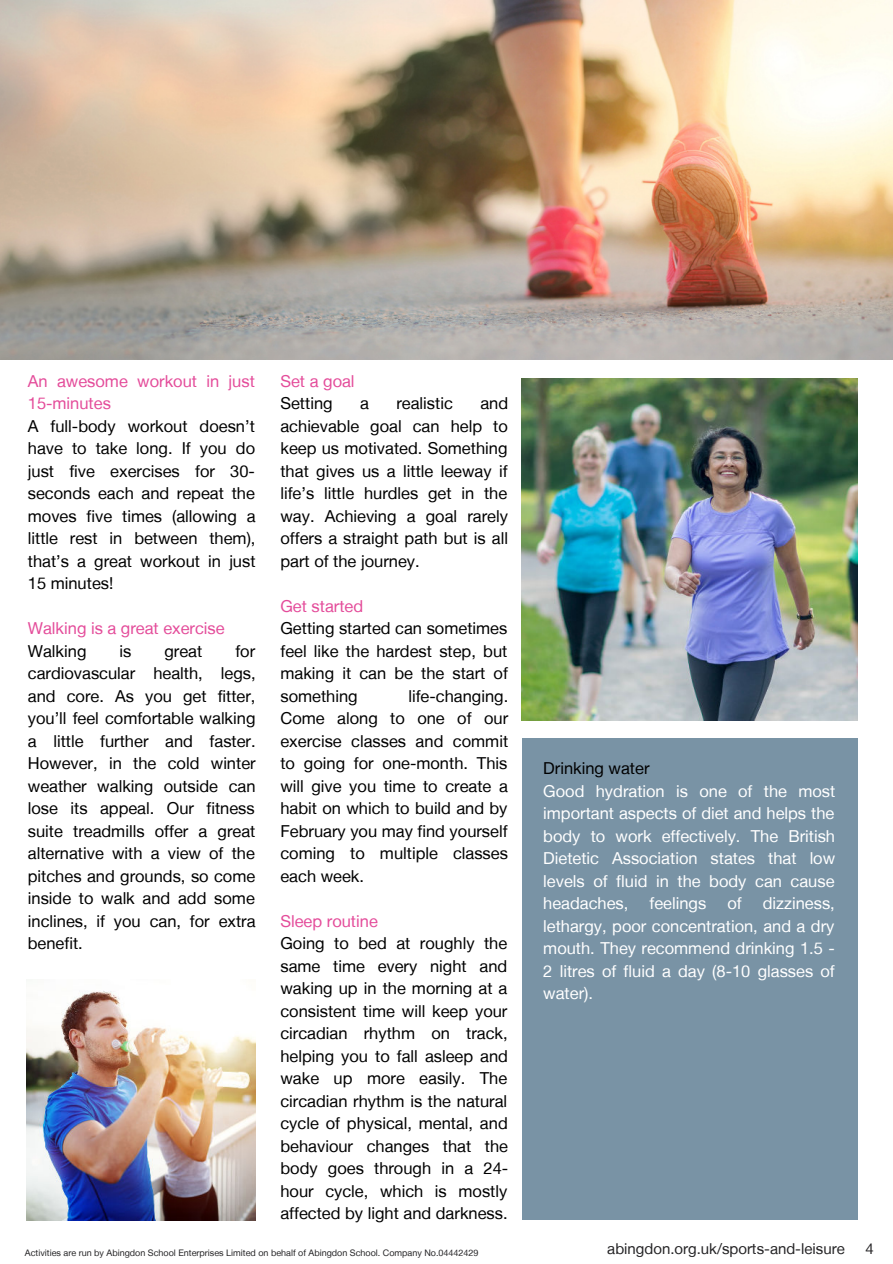
<style>
.page{position:relative;width:893px;height:1264px;background:#fff}
.page>*{position:absolute;margin:0;border:0;box-sizing:border-box;transform-origin:0 0}
.t1{font:16.5px/22.5px "Helvetica Neue LT";color:#000;text-align:justify}
.t2{font:16.5px/22.5px "Helvetica Neue LT";color:#fff;text-align:justify}
.t3{font:16.5px/22.5px "Helvetica Neue LT";color:#e44c9a}
.t4{font:15px "Helvetica Neue LT";color:#252426}
.t5{font:9px "Helvetica Neue LT";color:#252426}
</style>
<div class="page">
<img style="left:0;top:0;width:892px;height:360px">
<img style="left:27px;top:991px;width:228px;height:228px">
<div style="left:522px;top:738px;width:335px;height:481px;background:#7993a5"></div>
<img style="left:522px;top:378px;width:335px;height:342px">
<p class="t3" style="left:280px;top:369px;width:76px">Set a goal</p>
<p class="t1" style="left:280px;top:392px;width:54px">Setting</p>
<p class="t1" style="left:360px;top:392px;width:10px">a</p>
<p class="t1" style="left:396px;top:392px;width:58px">realistic</p>
<p class="t3" style="left:28px;top:369px;width:228px">An awesome workout in just<br>15-minutes</p>
<p class="t1" style="left:28px;top:414px;width:229px">A full-body workout doesn’t have to take long. If you do just five exercises for 30- seconds each and repeat the moves five times (allowing a little rest in between them), that’s a great workout in just 15 minutes!</p>
<p class="t3" style="left:28px;top:617px;width:198px">Walking is a great exercise</p>
<p class="t1" style="left:28px;top:639px;width:60px">Walking</p>
<p class="t1" style="left:119px;top:639px;width:13px">is</p>
<p class="t1" style="left:164px;top:639px;width:39px">great</p>
<p class="t1" style="left:280px;top:392px;width:229px;text-indent:200px">and achievable goal can help to keep us motivated. Something that gives us a little leeway if life’s little hurdles get in the way. Achieving a goal rarely offers a straight path but is all part of the journey.</p>
<p class="t3" style="left:280px;top:594px;width:84px">Get started</p>
<p class="t1" style="left:280px;top:617px;width:229px">Getting started can sometimes feel like the hardest step, but making it can be the start of something</p>
<p class="t1" style="left:28px;top:639px;width:229px;text-indent:207px">for cardiovascular health, legs, and core. As you get fitter, you’ll feel comfortable walking a little further and faster.<br>However, in the cold winter weather walking outside can lose its appeal. Our fitness suite treadmills offer a great alternative with a view of the pitches and grounds, so come inside to walk and add some inclines, if you can, for extra benefit.</p>
<p class="t1" style="left:280px;top:684px;width:229px;text-indent:128px">life-changing.<br>Come along to one of our exercise classes and commit to going for one-month. This will give you time to create a habit on which to build and by February you may find yourself coming to multiple classes each week.</p>
<p class="t3" style="left:280px;top:909px;width:99px">Sleep routine</p>
<p class="t1" style="left:280px;top:931px;width:229px">Going to bed at roughly the same time every night and waking up in the morning at a consistent time will keep your circadian rhythm on track, helping you to fall asleep and wake up more easily. The circadian rhythm is the natural cycle of physical, mental, and behaviour changes that the body goes through in a 24- hour cycle, which is mostly affected by light and darkness.</p>
<p class="t5" style="left:25px;top:1247px;width:455px">Activities are run by Abingdon School Enterprises Limited on behalf of Abingdon School. Company No.04442429</p>
<p class="t4" style="left:607px;top:1240px;width:239px">abingdon.org.uk/sports-and-leisure</p>
<p class="t4" style="left:865px;top:1240px;width:10px">4</p>
<p class="t1" style="left:543px;top:757px;width:108px">Drinking water</p>
<p class="t2" style="left:543px;top:779px;width:293px">Good hydration is one of the most important aspects of diet and helps the body to work effectively. The British Dietetic Association states that low levels of fluid in the body can cause headaches,</p>
<p class="t2" style="left:649px;top:891px;width:58px">feelings</p>
<p class="t2" style="left:727px;top:891px;width:16px">of</p>
<p class="t2" style="left:543px;top:891px;width:293px;text-indent:219px">dizziness, lethargy, poor concentration, and a dry mouth. They recommend drinking 1.5 - 2 litres of fluid a day (8-10 glasses of water).</p>
</div>
